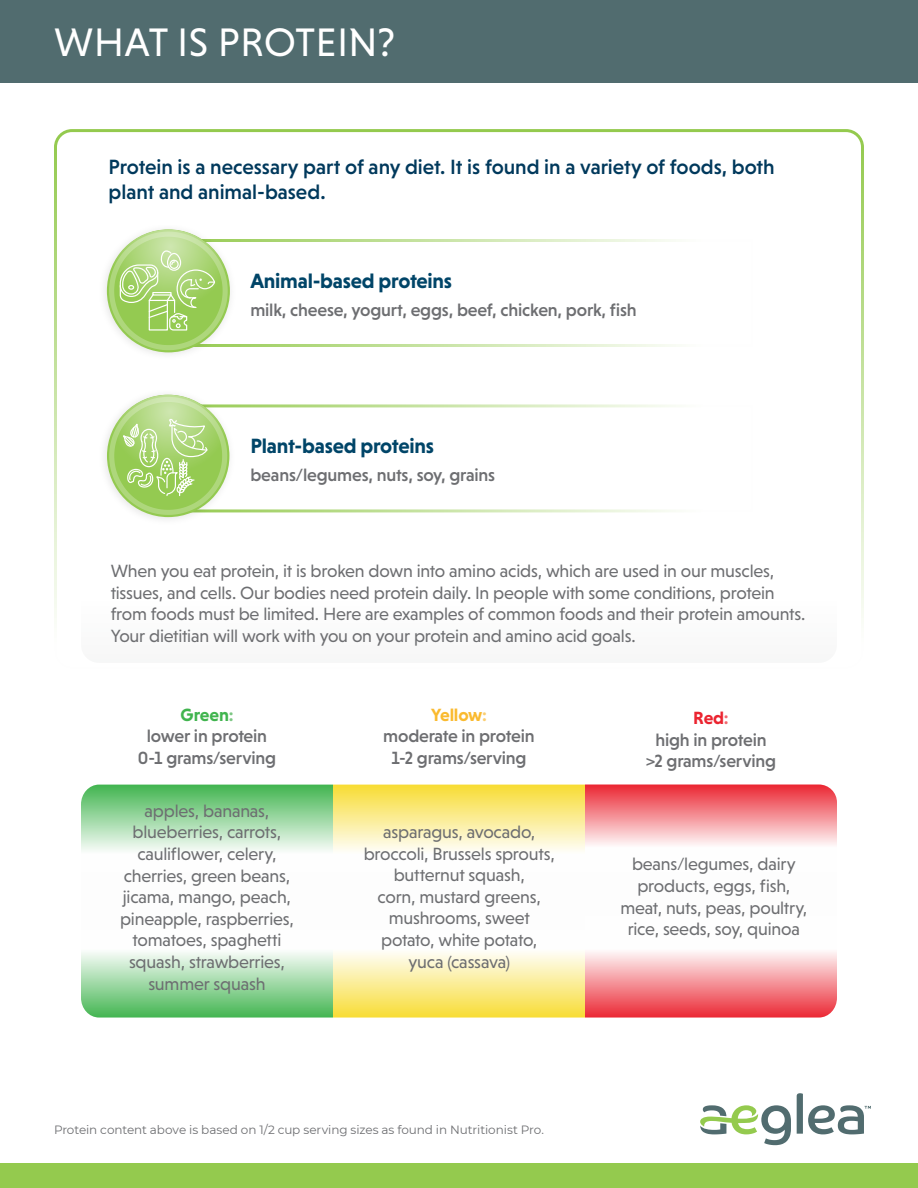
<style>
.page{position:relative;width:918px;height:1188px;background:#fff}
.page>*{position:absolute;margin:0;border:0;box-sizing:border-box;transform-origin:0 0}
.t1{font:40.5px "Niveau Grotesk";letter-spacing:.015em;color:#fff}
.t2{font:500 21px/25.2px "Niveau Grotesk";color:#00395c}
.t3{font:700 21px "Niveau Grotesk";letter-spacing:-.01em;color:#004568}
.t4{font:18px/21.6px "Niveau Grotesk";letter-spacing:-.01em;color:#6d6e71;text-align:center}
.t5{font:500 18px/21.6px "Niveau Grotesk";letter-spacing:-.01em;color:#6d6e71;text-align:center}
.t6{font:12px "Montserrat";letter-spacing:-.005em;color:#6d6e71}
.s1{font-weight:700;color:#40b44e}
.s2{font-weight:700;color:#7cc683}
.s3{font-weight:700;color:#faba2f}
.s4{font-weight:700;color:#fbce72}
.s5{font-weight:700;color:#eb2430}
.s6{font-weight:700;color:#f1676e}
</style>
<div class="page">
<div style="left:54px;top:129px;width:810px;height:540px;border:3px solid #94ca4e;border-radius:17px"></div>
<div style="left:0;top:0;width:918px;height:83px;background:#516c6f"></div>
<div style="left:0;top:1164px;width:918px;height:24px;background:#94ca4e"></div>
<svg style="left:700px;top:1105px;width:91px;height:40px"></svg>
<svg style="left:797px;top:1093px;width:74px;height:41px"></svg>
<svg style="left:81px;top:785px;width:756px;height:233px"></svg>
<div style="left:171px;top:239px;width:582px;height:108px;border:3px solid #94ca4e"></div>
<img style="left:105px;top:229px;width:130px;height:125px">
<svg style="left:109px;top:232px;width:119px;height:118px"></svg>
<img style="left:105px;top:394px;width:130px;height:125px">
<svg style="left:109px;top:397px;width:118px;height:118px"></svg>
<h1 class="t1" style="left:54px;top:28px;width:342px">WHAT IS PROTEIN?</h1>
<p class="t2" style="left:109px;top:156px;width:668px">Protein is a necessary part of any diet. It is found in a variety of foods, both plant and animal-based.</p>
<p class="t3" style="left:250px;top:272px;width:203px">Animal-based proteins</p>
<p class="t5" style="left:250px;top:301px;width:388px">milk, cheese, yogurt, eggs, beef, chicken, pork, fish</p>
<p class="t3" style="left:250px;top:438px;width:185px">Plant-based proteins</p>
<p class="t5" style="left:250px;top:466px;width:246px">beans/legumes, nuts, soy, grains</p>
<p class="t4" style="left:111px;top:562px;width:696px;text-align:left">When you eat protein, it is broken down into amino acids, which are used in our muscles, tissues, and cells. Our bodies need protein daily. In people with some conditions, protein from foods must be limited. Here are examples of common foods and their protein amounts.<br>Your dietitian will work with you on your protein and amino acid goals.</p>
<p class="t5" style="left:138px;top:706px;width:140px"><span class="s1">Green</span><span class="s2">:<br></span>lower in protein<br>0-1 grams/serving</p>
<p class="t5" style="left:383px;top:706px;width:153px"><span class="s3">Yellow</span><span class="s4">:<br></span>moderate in protein<br>1-2 grams/serving</p>
<p class="t5" style="left:646px;top:709px;width:132px"><span class="s5">Red</span><span class="s6">:<br></span>high in protein &gt;2 grams/serving</p>
<p class="t4" style="left:120px;top:802px;width:175px">apples, bananas, blueberries, carrots, cauliflower, celery, cherries, green beans, jicama, mango, peach, pineapple, raspberries, tomatoes, spaghetti squash, strawberries, summer squash</p>
<p class="t4" style="left:364px;top:823px;width:193px">asparagus, avocado, broccoli, Brussels sprouts, butternut squash,<br>corn, mustard greens, mushrooms, sweet potato, white potato, yuca (cassava)</p>
<p class="t6" style="left:54px;top:1124px;width:491px">Protein content above is based on 1/2 cup serving sizes as found in Nutritionist Pro.</p>
<p class="t4" style="left:620px;top:855px;width:189px">beans/legumes, dairy products, eggs, fish, meat, nuts, peas, poultry, rice, seeds, soy, quinoa</p>
</div>
